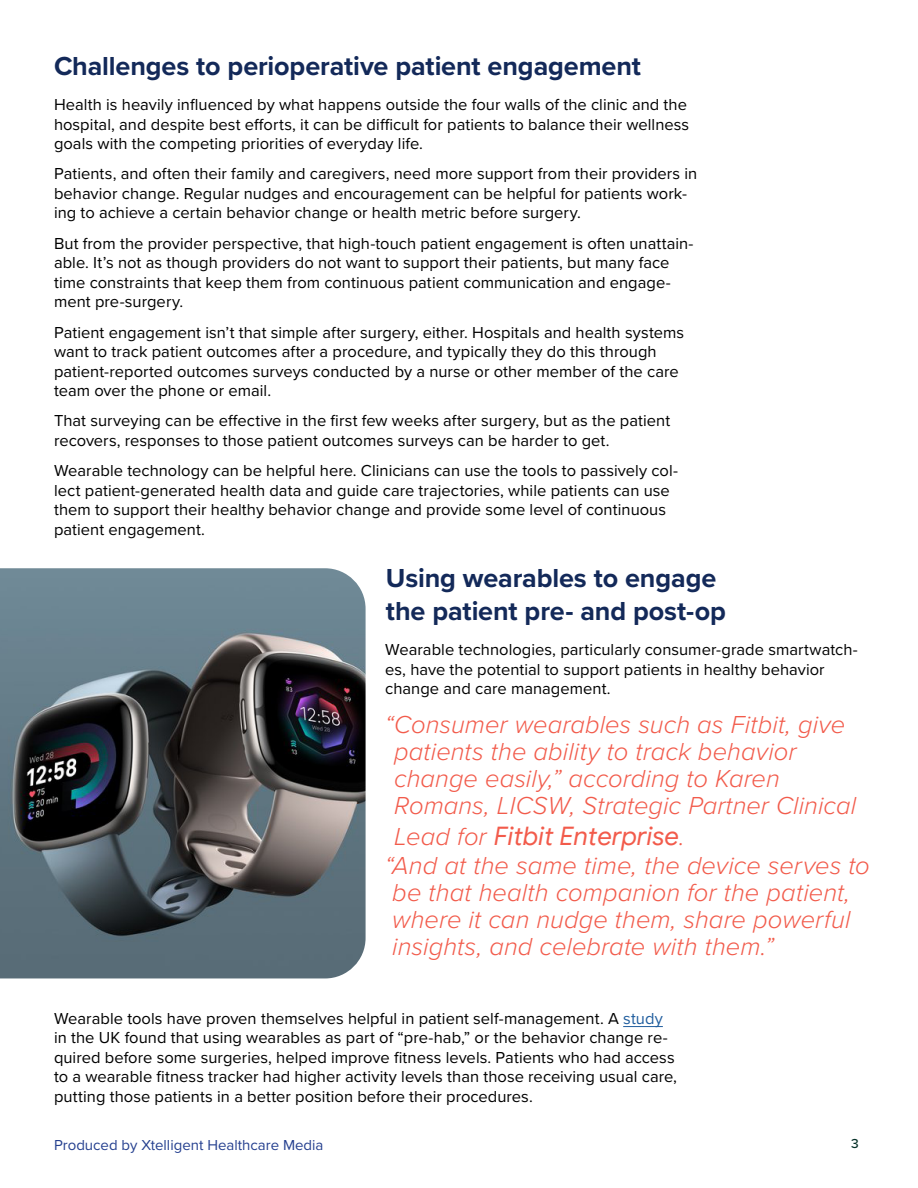
<style>
.page{position:relative;width:918px;height:1188px;background:#fff}
.page>*{position:absolute;margin:0;border:0;box-sizing:border-box;transform-origin:0 0}
.t1{font:700 27px/32.4px "Proxima Nova";letter-spacing:-.005em;color:#132959}
.t2{font:italic 300 25.5px/27px "Proxima Nova";color:#f25b4b}
.t3{font:italic 25.5px "Google Sans";letter-spacing:.005em;color:#f25b4b}
.t4{font:16.5px/19.5px "Proxima Nova";letter-spacing:.005em;color:#000}
.t5{font:15px "Proxima Nova";color:#25408f}
.t6{font:500 13.5px "Proxima Nova";color:#063128}
.s1{font-family:"Proxima Nova";font-weight:300}
.s2{color:#215e9e}
</style>
<div class="page">
<hr style="left:623px;top:1026px;width:40px;height:1px;background:#215e9e">
<img style="left:0;top:568px;width:366px;height:410px">
<h1 class="t1" style="left:54px;top:49px;width:589px">Challenges to perioperative patient engagement</h1>
<p class="t4" style="left:54px;top:94px;width:637px">Health is heavily influenced by what happens outside the four walls of the clinic and the hospital, and despite best efforts, it can be difficult for patients to balance their wellness goals with the competing priorities of everyday life.</p>
<p class="t4" style="left:54px;top:163px;width:645px">Patients, and often their family and caregivers, need more support from their providers in behavior change. Regular nudges and encouragement can be helpful for patients work&shy;ing to achieve a certain behavior change or health metric before surgery.</p>
<p class="t4" style="left:54px;top:233px;width:641px">But from the provider perspective, that high-touch patient engagement is often unattain&shy;able. It’s not as though providers do not want to support their patients, but many face time constraints that keep them from continuous patient communication and engage&shy;ment pre-surgery.</p>
<p class="t4" style="left:54px;top:322px;width:632px">Patient engagement isn’t that simple after surgery, either. Hospitals and health systems want to track patient outcomes after a procedure, and typically they do this through patient-reported outcomes surveys conducted by a nurse or other member of the care team over the phone or email.</p>
<p class="t4" style="left:54px;top:410px;width:618px">That surveying can be effective in the first few weeks after surgery, but as the patient recovers, responses to those patient outcomes surveys can be harder to get.</p>
<p class="t4" style="left:54px;top:460px;width:626px">Wearable technology can be helpful here. Clinicians can use the tools to passively col&shy;lect patient-generated health data and guide care trajectories, while patients can use them to support their healthy behavior change and provide some level of continuous patient engagement.</p>
<h1 class="t1" style="left:386px;top:562px;width:342px">Using wearables to engage the patient pre- and post-op</h1>
<p class="t4" style="left:385px;top:639px;width:474px">Wearable technologies, particularly consumer-grade smartwatch&shy;es, have the potential to support patients in healthy behavior change and care management.</p>
<h2 class="t2" style="left:394px;top:709px;width:464px;text-indent:-9px">“Consumer wearables such as Fitbit, give patients the ability to track behavior change easily,” according to Karen Romans, LICSW, Strategic Partner Clinical</h2>
<h2 class="t3" style="left:394px;top:821px;width:292px"><span class="s1">Lead for</span> Fitbit Enterprise<span class="s1">.</span></h2>
<h2 class="t2" style="left:385px;top:851px;width:487px">“And at the same time, the device serves to be that health companion for the patient, where it can nudge them, share powerful insights, and celebrate with them.”</h2>
<p class="t4" style="left:54px;top:1008px;width:625px">Wearable tools have proven themselves helpful in patient self-management. A <span class="s2">study </span>in the UK found that using wearables as part of “pre-hab,” or the behavior change re&shy;quired before some surgeries, helped improve fitness levels. Patients who had access to a wearable fitness tracker had higher activity levels than those receiving usual care, putting those patients in a better position before their procedures.</p>
<p class="t5" style="left:54px;top:1134px;width:271px">Produced by Xtelligent Healthcare Media</p>
<p class="t6" style="left:851px;top:1133px;width:9px">3</p>
</div>
